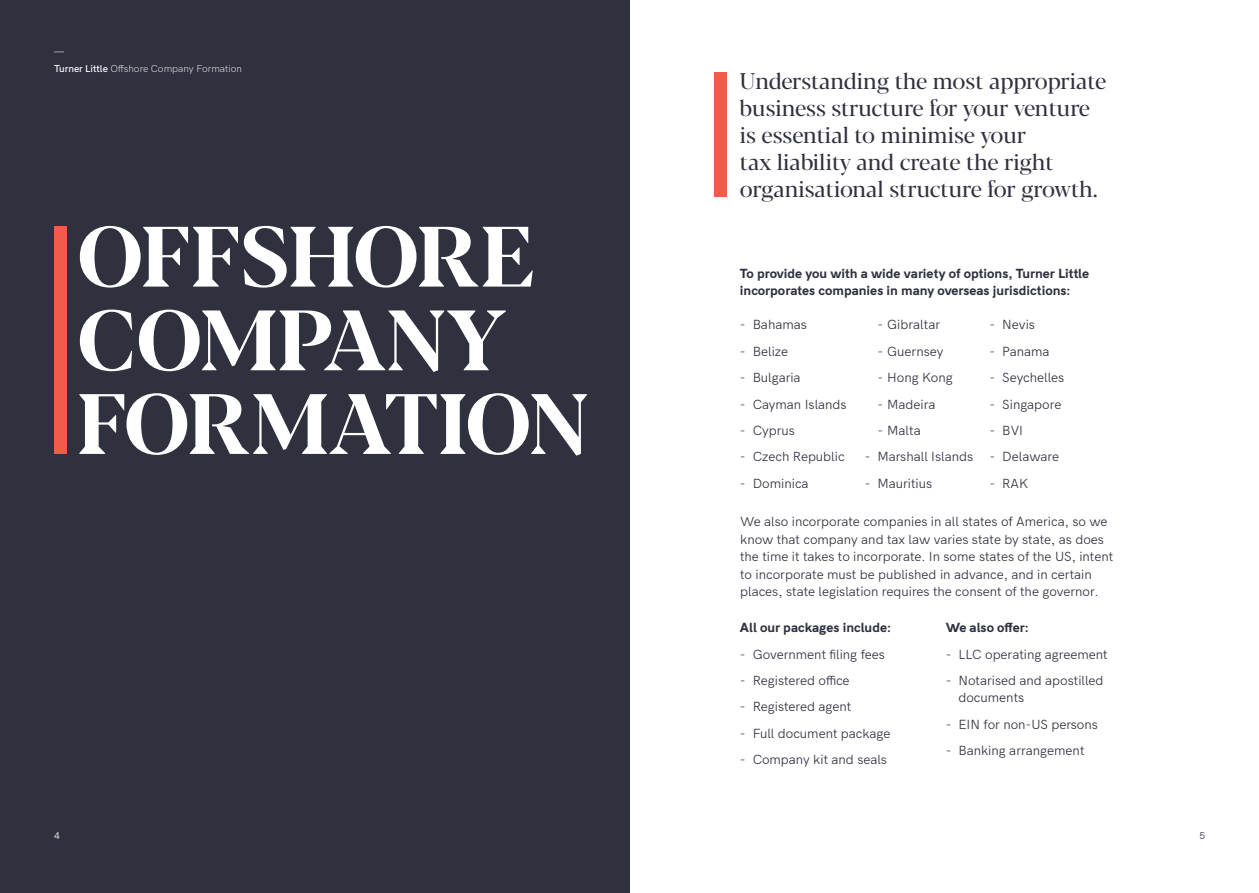
<style>
.page{position:relative;width:1259px;height:893px;background:#fff}
.page>*{position:absolute;margin:0;border:0;box-sizing:border-box;transform-origin:0 0}
._02__Title{font:700 85.05px/83.7px "Blacker Display";color:#fff}
._03__Sub-Title{font:22.5px/27px "Blacker Display";color:#2f313f}
._01__Lists{font:12px/17.4px "Hanken Grotesk";color:#2f313f}
._00__Body{font:12px/17.4px "Hanken Grotesk";color:#2f313f}
._00__Body-2{font:900 12px/17.4px "Hanken Grotesk";color:#2f313f}
._01__Lists-2{font:900 12px "Hanken Grotesk";color:#2f313f}
.t1{font:300 9px/17.4px "Hanken Grotesk";color:#fff}
.t2{font:9px "Hanken Grotesk";color:#fff}
.t3{font:9px "Hanken Grotesk";color:#2f313f}
.s1{font-weight:400}
.s2{font-weight:600}
</style>
<div class="page">
<div style="left:0;top:0;width:629px;height:893px;background:#2f313f"></div>
<div style="left:714px;top:72px;width:13px;height:125px;background:#f15c48"></div>
<div style="left:54px;top:227px;width:13px;height:227px;background:#f15c48"></div>
<p class="t1" style="left:54px;top:42px;width:189px"><span class="s1">—<br></span><span class="s2">Turner Little</span> Offshore Company Formation</p>
<p class="_02__Title" style="left:77px;top:219px;width:513px">OFFSHORE<br>COMPANY<br>FORMATION</p>
<p class="_03__Sub-Title" style="left:740px;top:68px;width:368px">Understanding the most appropriate business structure for your venture is essential to minimise your<br>tax liability and create the right organisational structure for growth.</p>
<p class="_00__Body-2" style="left:740px;top:264px;width:351px">To provide you with a wide variety of options, Turner Little incorporates companies in many overseas jurisdictions:</p>
<p class="_01__Lists" style="left:740px;top:315px;width:68px">- Bahamas</p>
<p class="_01__Lists" style="left:740px;top:341px;width:50px">- Belize</p>
<p class="_01__Lists" style="left:740px;top:368px;width:62px">- Bulgaria</p>
<p class="_01__Lists" style="left:740px;top:394px;width:108px">- Cayman Islands</p>
<p class="_01__Lists" style="left:740px;top:421px;width:56px">- Cyprus</p>
<p class="_01__Lists" style="left:740px;top:447px;width:106px">- Czech Republic</p>
<p class="_01__Lists" style="left:740px;top:473px;width:70px">- Dominica</p>
<p class="_01__Lists" style="left:877px;top:315px;width:64px">- Gibraltar</p>
<p class="_01__Lists" style="left:877px;top:341px;width:67px">- Guernsey</p>
<p class="_01__Lists" style="left:877px;top:368px;width:77px">- Hong Kong</p>
<p class="_01__Lists" style="left:877px;top:394px;width:60px">- Madeira</p>
<p class="_01__Lists" style="left:877px;top:421px;width:45px">- Malta</p>
<p class="_01__Lists" style="left:864px;top:447px;width:110px">- Marshall Islands</p>
<p class="_01__Lists" style="left:864px;top:473px;width:69px">- Mauritius</p>
<p class="_01__Lists" style="left:989px;top:315px;width:47px">- Nevis</p>
<p class="_01__Lists" style="left:989px;top:341px;width:62px">- Panama</p>
<p class="_01__Lists" style="left:989px;top:368px;width:76px">- Seychelles</p>
<p class="_01__Lists" style="left:989px;top:394px;width:73px">- Singapore</p>
<p class="_01__Lists" style="left:989px;top:421px;width:35px">- BVI</p>
<p class="_01__Lists" style="left:989px;top:447px;width:71px">- Delaware</p>
<p class="_01__Lists" style="left:989px;top:473px;width:40px">- RAK</p>
<p class="_00__Body" style="left:740px;top:512px;width:374px">We also incorporate companies in all states of America, so we know that company and tax law varies state by state, as does the time it takes to incorporate. In some states of the US, intent to incorporate must be published in advance, and in certain places, state legislation requires the consent of the governor.</p>
<p class="_00__Body-2" style="left:740px;top:618px;width:153px">All our packages include:</p>
<p class="_01__Lists" style="left:740px;top:644px;width:146px">- Government filing fees</p>
<p class="_01__Lists" style="left:740px;top:671px;width:111px">- Registered office</p>
<p class="_01__Lists" style="left:740px;top:697px;width:113px">- Registered agent</p>
<p class="_01__Lists" style="left:740px;top:723px;width:152px">- Full document package</p>
<p class="_01__Lists" style="left:740px;top:750px;width:149px">- Company kit and seals</p>
<p class="_01__Lists-2" style="left:945px;top:618px;width:85px">We also offer:</p>
<p class="_01__Lists" style="left:945px;top:644px;width:163px">- LLC operating agreement</p>
<p class="_01__Lists" style="left:958px;top:671px;width:147px;text-indent:-13px">- Notarised and apostilled documents</p>
<p class="_01__Lists" style="left:945px;top:714px;width:154px">- EIN for non-US persons</p>
<p class="_01__Lists" style="left:945px;top:741px;width:140px">- Banking arrangement</p>
<p class="t2" style="left:54px;top:828px;width:7px">4</p>
<p class="t3" style="left:1199px;top:828px;width:7px">5</p>
</div>
